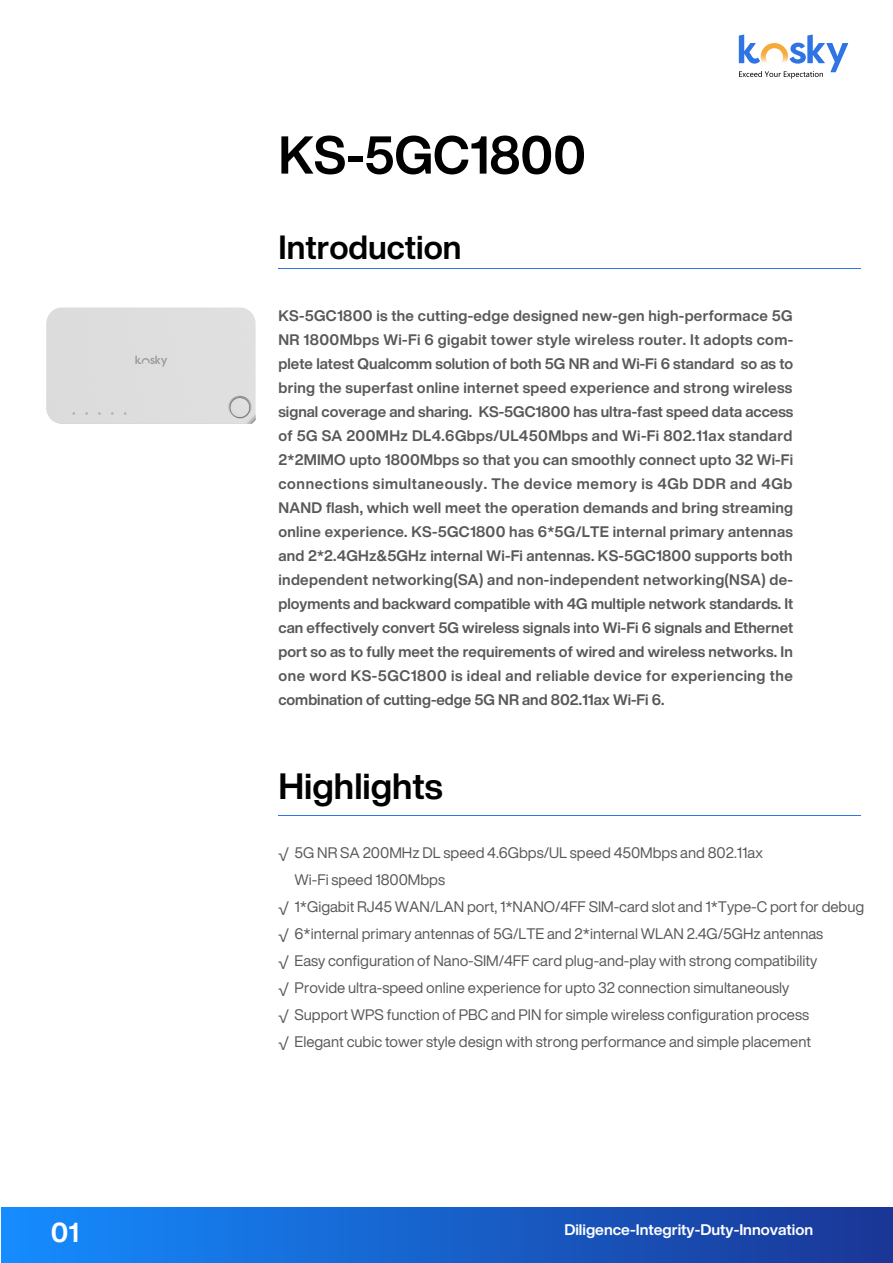
<style>
.page{position:relative;width:893px;height:1263px;background:#fff}
.page>*{position:absolute;margin:0;border:0;box-sizing:border-box;transform-origin:0 0}
.t1{font:700 52.35px "Helvetica Now Display";color:#000;scale:.96 1}
.t2{font:700 36px "Helvetica Now Display";color:#000}
.t3{font:700 33px "Helvetica Now Display";color:#000}
.t4{font:700 27px "Helvetica Now Display";color:#fff}
.t5{font:700 15.15px "Helvetica Now Display";color:#fff}
.t6{font:700 15px/24px "Helvetica Now Display";color:#595858;text-align:justify}
.t7{font:15px/27px "Helvetica Now Display";color:#595858}
</style>
<div class="page">
<div style="left:1px;top:1207px;width:892px;height:56px;background:linear-gradient(to right,#158cff,#1a3696)"></div>
<svg style="left:739px;top:35px;width:109px;height:44px"></svg>
<hr style="left:278px;top:815px;width:583px;height:1px;background:#2e74e5">
<hr style="left:278px;top:268px;width:583px;height:1px;background:#2e74e5">
<div style="left:47px;top:308px;width:209px;height:115px;background:#dedede"></div>
<h1 class="t1" style="left:278px;top:119px;width:322px">KS-5GC1800</h1>
<h3 class="t3" style="left:278px;top:224px;width:185px">Introduction</h3>
<p class="t6" style="left:278px;top:303px;width:516px">KS-5GC1800 is the cutting-edge designed new-gen high-performace 5G NR 1800Mbps Wi-Fi 6 gigabit tower style wireless router. It adopts com&shy;plete latest Qualcomm solution of both 5G NR and Wi-Fi 6 standard so as to bring the superfast online internet speed experience and strong wireless signal coverage and sharing. KS-5GC1800 has ultra-fast speed data access of 5G SA 200MHz DL4.6Gbps/UL450Mbps and Wi-Fi 802.11ax standard 2*2MIMO upto 1800Mbps so that you can smoothly connect upto 32 Wi-Fi connections simultaneously. The device memory is 4Gb DDR and 4Gb NAND flash, which well meet the operation demands and bring streaming online experience. KS-5GC1800 has 6*5G/LTE internal primary antennas and 2*2.4GHz&amp;5GHz internal Wi-Fi antennas. KS-5GC1800 supports both independent networking(SA) and non-independent networking(NSA) de&shy;ployments and backward compatible with 4G multiple network standards. It can effectively convert 5G wireless signals into Wi-Fi 6 signals and Ethernet port so as to fully meet the requirements of wired and wireless networks. In one word KS-5GC1800 is ideal and reliable device for experiencing the combination of cutting-edge 5G NR and 802.11ax Wi-Fi 6.</p>
<h2 class="t2" style="left:278px;top:761px;width:166px">Highlights</h2>
<p class="t7" style="left:278px;top:839px;width:486px">√ 5G NR SA 200MHz DL speed 4.6Gbps/UL speed 450Mbps and 802.11ax</p>
<p class="t7" style="left:278px;top:893px;width:587px">√ 1*Gigabit RJ45 WAN/LAN port, 1*NANO/4FF SIM-card slot and 1*Type-C port for debug √ 6*internal primary antennas of 5G/LTE and 2*internal WLAN 2.4G/5GHz antennas<br>√ Easy configuration of Nano-SIM/4FF card plug-and-play with strong compatibility<br>√ Provide ultra-speed online experience for upto 32 connection simultaneously<br>√ Support WPS function of PBC and PIN for simple wireless configuration process<br>√ Elegant cubic tower style design with strong performance and simple placement</p>
<p class="t7" style="left:295px;top:866px;width:152px">Wi-Fi speed 1800Mbps</p>
<h3 class="t4" style="left:51px;top:1214px;width:30px">01</h3>
<p class="t5" style="left:564px;top:1219px;width:250px">Diligence-Integrity-Duty-Innovation</p>
</div>
